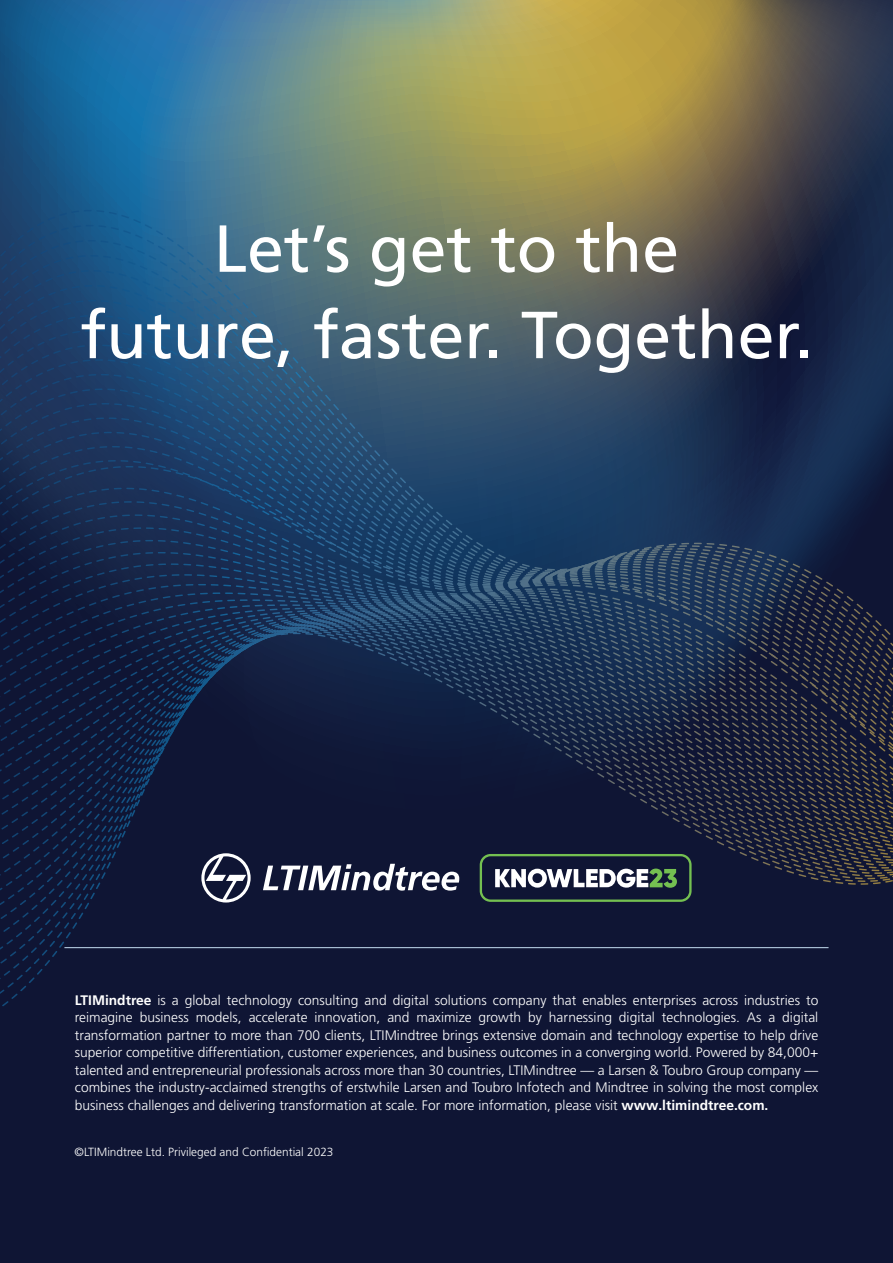
<style>
.page{position:relative;width:893px;height:1263px;background:#0f1534}
.page>*{position:absolute;margin:0;border:0;box-sizing:border-box;transform-origin:0 0}
.t1{font:66.45px/86.4px "Frutiger LT Pro";color:#fff;text-align:center}
.t2{font:300 13.8px/17.5px "Frutiger LT Pro";color:#fff;text-align:justify}
.t3{font:300 11.85px "Frutiger LT Pro";color:#fff}
.s1{font-weight:700}
</style>
<div class="page">
<img style="left:0;top:0;width:893px;height:1006px">
<svg style="left:0;top:797px;width:14px;height:99px"></svg>
<svg style="left:0;top:455px;width:893px;height:332px"></svg>
<hr style="left:64px;top:947px;width:764px;height:1px;background:#c5def1">
<svg style="left:201px;top:853px;width:50px;height:49px"></svg>
<svg style="left:263px;top:864px;width:196px;height:27px"></svg>
<svg style="left:480px;top:854px;width:212px;height:48px"></svg>
<h1 class="t1" style="left:80px;top:206px;width:734px">Let’s get to the<br>future, faster. Together.</h1>
<p class="t2" style="left:75px;top:991px;width:745px"><span class="s1">LTIMindtree</span> is a global technology consulting and digital solutions company that enables enterprises across industries to reimagine business models, accelerate innovation, and maximize growth by harnessing digital technologies. As a digital transformation partner to more than 700 clients, LTIMindtree brings extensive domain and technology expertise to help drive superior competitive differentiation, customer experiences, and business outcomes in a converging world. Powered by 84,000+ talented and entrepreneurial professionals across more than 30 countries, LTIMindtree — a Larsen &amp; Toubro Group company — combines the industry-acclaimed strengths of erstwhile Larsen and Toubro Infotech and Mindtree in solving the most complex business challenges and delivering transformation at scale. For more information, please visit <span class="s1">www.ltimindtree.com.</span></p>
<p class="t3" style="left:75px;top:1145px;width:260px">©LTIMindtree Ltd. Privileged and Confidential 2023</p>
</div>
